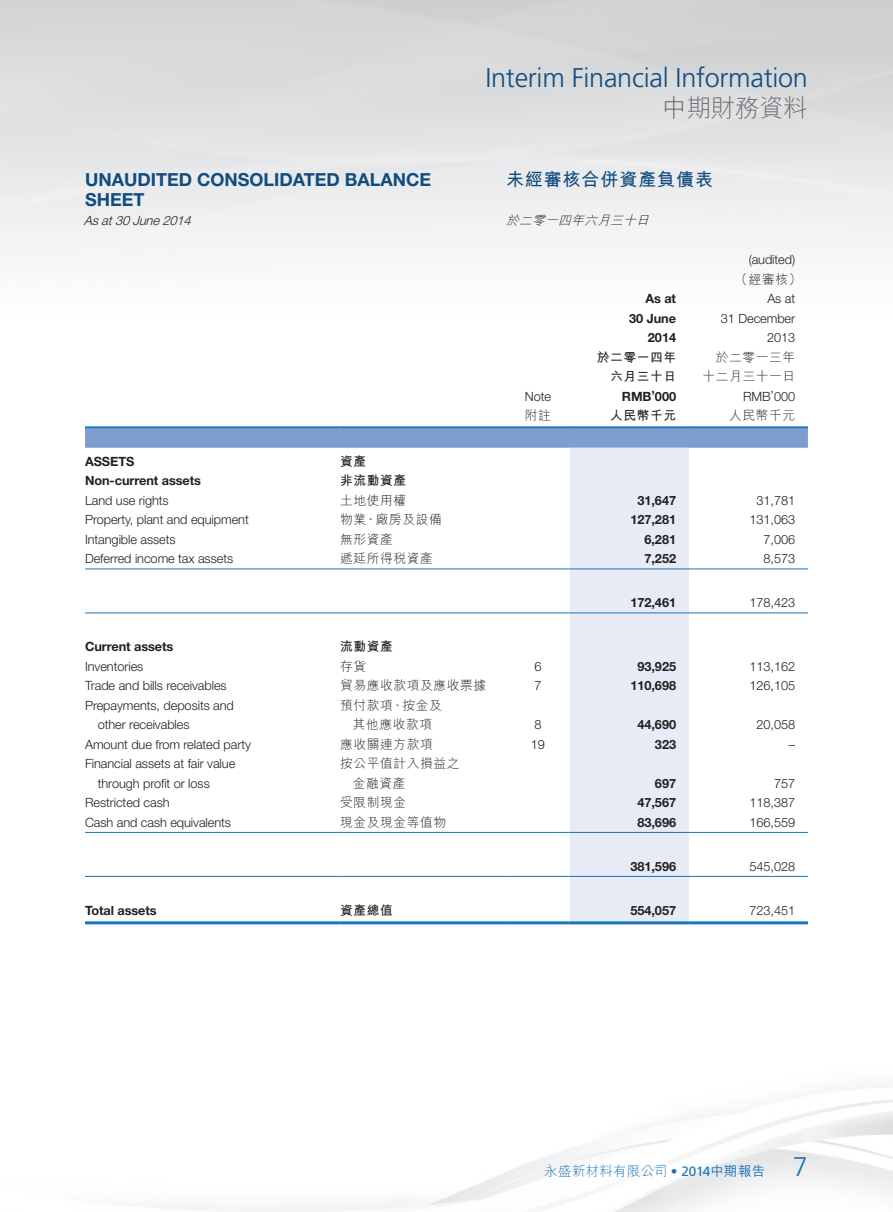
<style>
.page{position:relative;width:893px;height:1212px;background:#fff}
.page>*{position:absolute;margin:0;border:0;box-sizing:border-box;transform-origin:0 0}
.Body_Text{font:300 27px "Frutiger LT Std";letter-spacing:-.01em;color:#104c80}
.Body_Text-2{font:300 27px "Frutiger LT Std";color:#1974bb}
.Body_Text-3{font:300 24.75px "M Hei HK";letter-spacing:-.025em;color:#6c6d70}
.Heading_1{font:700 18px/19.5px "Helvetica Neue LT Std";color:#104c80}
.C_Heading_1{font:700 18px "M Hei HK";letter-spacing:.05em;color:#104c80}
.Body_Text-4{font:300 13.5px "M Hei HK";letter-spacing:.02em;color:#1974bb}
.Body_Text-5{font:300 12.75px/19.5px "Helvetica Neue LT Std";letter-spacing:-.005em;color:#231f20}
.Body_Text-6{font:700 12.75px "Helvetica Neue LT Std";letter-spacing:-.005em;color:#231f20}
.Body_Text-7{font:300 12.75px/19.5px "M Hei HK";letter-spacing:.045em;color:#231f20;text-align:center}
.Body_Text-8{font:700 12.75px "M Hei HK";letter-spacing:.045em;color:#231f20}
.Body_Text-9{font:italic 300 12.75px "Helvetica Neue LT Std";color:#231f20}
.C_Body_Text{font:italic 300 12.75px "M Hei HK";color:#231f20}
.s1{font-family:"Frutiger LT Std"}
.s2{font-family:"Frutiger LT Std";font-weight:400}
.s3{font-weight:500}
</style>
<div class="page">
<div style="left:85px;top:429px;width:723px;height:19px;background:#7e9ed1"></div>
<div style="left:570px;top:448px;width:119px;height:473px;background:#e6ebf6"></div>
<hr style="left:85px;top:426px;width:255px;height:3px;background:#1974bb">
<hr style="left:340px;top:426px;width:166px;height:3px;background:#1974bb">
<hr style="left:506px;top:426px;width:64px;height:3px;background:#1974bb">
<hr style="left:570px;top:426px;width:119px;height:3px;background:#1974bb">
<hr style="left:689px;top:426px;width:119px;height:3px;background:#1974bb">
<hr style="left:85px;top:568px;width:255px;height:1px;background:#1974bb">
<hr style="left:340px;top:568px;width:166px;height:1px;background:#1974bb">
<hr style="left:506px;top:568px;width:64px;height:1px;background:#1974bb">
<hr style="left:570px;top:568px;width:119px;height:1px;background:#1974bb">
<hr style="left:689px;top:568px;width:119px;height:1px;background:#1974bb">
<hr style="left:85px;top:612px;width:255px;height:1px;background:#1974bb">
<hr style="left:340px;top:612px;width:166px;height:1px;background:#1974bb">
<hr style="left:506px;top:612px;width:64px;height:1px;background:#1974bb">
<hr style="left:570px;top:612px;width:119px;height:1px;background:#1974bb">
<hr style="left:689px;top:612px;width:119px;height:1px;background:#1974bb">
<hr style="left:85px;top:832px;width:255px;height:1px;background:#1974bb">
<hr style="left:340px;top:832px;width:166px;height:1px;background:#1974bb">
<hr style="left:506px;top:832px;width:64px;height:1px;background:#1974bb">
<hr style="left:570px;top:832px;width:119px;height:1px;background:#1974bb">
<hr style="left:689px;top:832px;width:119px;height:1px;background:#1974bb">
<hr style="left:85px;top:876px;width:255px;height:1px;background:#1974bb">
<hr style="left:340px;top:876px;width:166px;height:1px;background:#1974bb">
<hr style="left:506px;top:876px;width:64px;height:1px;background:#1974bb">
<hr style="left:570px;top:876px;width:119px;height:1px;background:#1974bb">
<hr style="left:689px;top:876px;width:119px;height:1px;background:#1974bb">
<hr style="left:85px;top:921px;width:255px;height:3px;background:#1974bb">
<hr style="left:340px;top:921px;width:166px;height:3px;background:#1974bb">
<hr style="left:506px;top:921px;width:64px;height:3px;background:#1974bb">
<hr style="left:570px;top:921px;width:119px;height:3px;background:#1974bb">
<hr style="left:689px;top:921px;width:119px;height:3px;background:#1974bb">
<p class="Heading_1" style="left:85px;top:170px;width:348px">UNAUDITED CONSOLIDATED BALANCE<br>SHEET</p>
<p class="Body_Text-9" style="left:84px;top:213px;width:112px">As at 30 June 2014</p>
<p class="Body_Text" style="left:485px;top:63px;width:324px">Interim Financial Information</p>
<p class="Body_Text-3" style="left:662px;top:95px;width:147px">中期財務資料</p>
<p class="C_Heading_1" style="left:506px;top:166px;width:208px">未經審核合併資產負債表</p>
<p class="C_Body_Text" style="left:506px;top:214px;width:148px">於二零一四年六月三十日</p>
<p class="Body_Text-6" style="left:645px;top:291px;width:32px">As at</p>
<p class="Body_Text-6" style="left:629px;top:310px;width:48px">30 June</p>
<p class="Body_Text-6" style="left:648px;top:330px;width:30px">2014</p>
<p class="Body_Text-5" style="left:749px;top:250px;width:48px">(audited)</p>
<p class="Body_Text-7" style="left:735px;top:269px;width:68px">（經審核）</p>
<p class="Body_Text-5" style="left:767px;top:289px;width:29px">As at</p>
<p class="Body_Text-5" style="left:721px;top:308px;width:76px">31 December</p>
<p class="Body_Text-5" style="left:767px;top:328px;width:30px">2013</p>
<p class="Body_Text-8" style="left:597px;top:348px;width:81px">於二零一四年</p>
<p class="Body_Text-8" style="left:610px;top:367px;width:68px">六月三十日</p>
<p class="Body_Text-7" style="left:716px;top:347px;width:81px">於二零一三年</p>
<p class="Body_Text-7" style="left:702px;top:367px;width:94px">十二月三十一日</p>
<p class="Body_Text-5" style="left:525px;top:386px;width:28px">Note</p>
<p class="Body_Text-6" style="left:622px;top:388px;width:56px">RMB’000</p>
<p class="Body_Text-5" style="left:743px;top:386px;width:54px">RMB’000</p>
<p class="Body_Text-7" style="left:525px;top:406px;width:28px">附註</p>
<p class="Body_Text-8" style="left:610px;top:406px;width:68px">人民幣千元</p>
<p class="Body_Text-7" style="left:729px;top:406px;width:68px">人民幣千元</p>
<p class="Body_Text-6" style="left:85px;top:453px;width:51px">ASSETS</p>
<p class="Body_Text-8" style="left:340px;top:452px;width:28px">資產</p>
<p class="Body_Text-6" style="left:85px;top:473px;width:118px">Non-current assets</p>
<p class="Body_Text-8" style="left:340px;top:471px;width:68px">非流動資產</p>
<p class="Body_Text-5" style="left:85px;top:490px;width:85px">Land use rights</p>
<p class="Body_Text-7" style="left:340px;top:490px;width:68px">土地使用權</p>
<p class="Body_Text-6" style="left:637px;top:492px;width:40px">31,647</p>
<p class="Body_Text-5" style="left:756px;top:490px;width:40px">31,781</p>
<p class="Body_Text-5" style="left:85px;top:510px;width:165px">Property, plant and equipment</p>
<p class="Body_Text-7" style="left:340px;top:509px;width:103px">物業、廠房及設備</p>
<p class="Body_Text-6" style="left:630px;top:512px;width:47px">127,281</p>
<p class="Body_Text-5" style="left:749px;top:510px;width:47px">131,063</p>
<p class="Body_Text-5" style="left:85px;top:529px;width:92px">Intangible assets</p>
<p class="Body_Text-7" style="left:340px;top:529px;width:54px">無形資產</p>
<p class="Body_Text-6" style="left:644px;top:531px;width:33px">6,281</p>
<p class="Body_Text-5" style="left:763px;top:529px;width:33px">7,006</p>
<p class="Body_Text-5" style="left:85px;top:549px;width:150px">Deferred income tax assets</p>
<p class="Body_Text-7" style="left:340px;top:548px;width:94px">遞延所得稅資產</p>
<p class="Body_Text-6" style="left:644px;top:551px;width:33px">7,252</p>
<p class="Body_Text-5" style="left:763px;top:549px;width:33px">8,573</p>
<p class="Body_Text-6" style="left:630px;top:595px;width:47px">172,461</p>
<p class="Body_Text-5" style="left:749px;top:593px;width:47px">178,423</p>
<p class="Body_Text-6" style="left:85px;top:639px;width:90px">Current assets</p>
<p class="Body_Text-8" style="left:340px;top:637px;width:54px">流動資產</p>
<p class="Body_Text-5" style="left:85px;top:656px;width:60px">Inventories</p>
<p class="Body_Text-7" style="left:340px;top:656px;width:28px">存貨</p>
<p class="Body_Text-5" style="left:534px;top:656px;width:9px">6</p>
<p class="Body_Text-6" style="left:637px;top:658px;width:40px">93,925</p>
<p class="Body_Text-5" style="left:749px;top:656px;width:47px">113,162</p>
<p class="Body_Text-5" style="left:85px;top:676px;width:143px">Trade and bills receivables</p>
<p class="Body_Text-7" style="left:340px;top:675px;width:147px">貿易應收款項及應收票據</p>
<p class="Body_Text-5" style="left:534px;top:676px;width:9px">7</p>
<p class="Body_Text-6" style="left:630px;top:678px;width:47px">110,698</p>
<p class="Body_Text-5" style="left:749px;top:676px;width:47px">126,105</p>
<p class="Body_Text-5" style="left:98px;top:695px;width:138px;text-indent:-13px">Prepayments, deposits and other receivables</p>
<p class="Body_Text-7" style="left:340px;top:695px;width:103px">預付款項、按金及其他應收款項</p>
<p class="Body_Text-5" style="left:534px;top:715px;width:9px">8</p>
<p class="Body_Text-6" style="left:637px;top:717px;width:40px">44,690</p>
<p class="Body_Text-5" style="left:756px;top:715px;width:40px">20,058</p>
<p class="Body_Text-5" style="left:85px;top:734px;width:167px">Amount due from related party</p>
<p class="Body_Text-7" style="left:340px;top:734px;width:94px">應收關連方款項</p>
<p class="Body_Text-5" style="left:531px;top:734px;width:16px">19</p>
<p class="Body_Text-6" style="left:655px;top:736px;width:23px">323</p>
<p class="Body_Text-5" style="left:789px;top:734px;width:8px">–</p>
<p class="Body_Text-5" style="left:98px;top:754px;width:139px;text-indent:-13px">Financial assets at fair value through profit or loss</p>
<p class="Body_Text-7" style="left:353px;top:753px;width:108px;text-align:left;text-indent:-13px">按公平值計入損益之金融資產</p>
<p class="Body_Text-6" style="left:655px;top:775px;width:23px">697</p>
<p class="Body_Text-5" style="left:774px;top:773px;width:23px">757</p>
<p class="Body_Text-5" style="left:85px;top:793px;width:86px">Restricted cash</p>
<p class="Body_Text-7" style="left:340px;top:792px;width:68px">受限制現金</p>
<p class="Body_Text-6" style="left:637px;top:795px;width:40px">47,567</p>
<p class="Body_Text-5" style="left:749px;top:793px;width:47px">118,387</p>
<p class="Body_Text-5" style="left:85px;top:812px;width:148px">Cash and cash equivalents</p>
<p class="Body_Text-7" style="left:340px;top:812px;width:108px">現金及現金等值物</p>
<p class="Body_Text-6" style="left:637px;top:814px;width:40px">83,696</p>
<p class="Body_Text-5" style="left:749px;top:812px;width:47px">166,559</p>
<p class="Body_Text-6" style="left:630px;top:858px;width:47px">381,596</p>
<p class="Body_Text-5" style="left:749px;top:856px;width:47px">545,028</p>
<p class="Body_Text-6" style="left:85px;top:902px;width:73px">Total assets</p>
<p class="Body_Text-8" style="left:340px;top:901px;width:54px">資產總值</p>
<p class="Body_Text-6" style="left:630px;top:902px;width:47px">554,057</p>
<p class="Body_Text-5" style="left:749px;top:900px;width:47px">723,451</p>
<p class="Body_Text-4" style="left:544px;top:1164px;width:223px">永盛新材料有限公司 <span class="s1">•</span> <span class="s2">2014</span><span class="s3">中期報告</span></p>
<p class="Body_Text-2" style="left:793px;top:1152px;width:17px">7</p>
</div>
